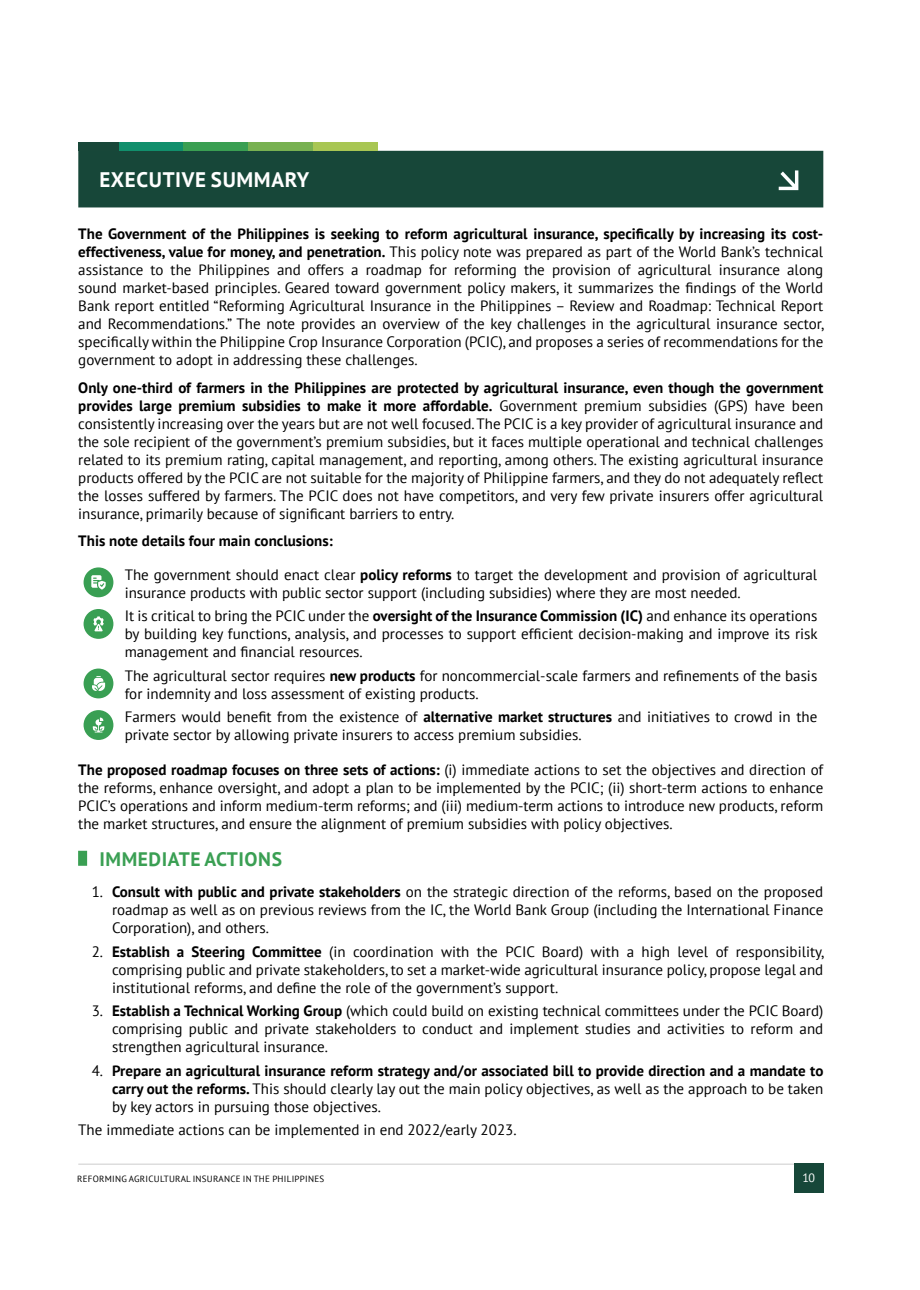
<style>
.page{position:relative;width:920px;height:1290px;background:#fff}
.page>*{position:absolute;margin:0;border:0;box-sizing:border-box;transform-origin:0 0}
.t1{font:700 21px "PT Sans";letter-spacing:.03em;color:#fff}
.t2{font:700 19.5px "PT Sans";letter-spacing:.03em;color:#3a9f53}
.t3{font:15px/18px "PT Sans";color:#000;text-align:justify}
.t4{font:700 15px "PT Sans";color:#000}
.t5{font:12px "PT Sans";color:#fff}
.t6{font:9px "PT Sans";letter-spacing:.03em;color:#000}
.s1{font-weight:700}
</style>
<div class="page">
<hr style="left:78px;top:1164px;width:745px;height:1px;background:#ccc">
<div style="left:794px;top:1164px;width:29px;height:29px;background:#174739"></div>
<div style="left:78px;top:851px;width:9px;height:15px;background:#3a9f53"></div>
<svg style="left:78px;top:142px;width:745px;height:65px;background:#2d5b4b"></svg>
<div style="left:84px;top:567px;width:29px;height:30px;background:#399f53;border-radius:50%"></div>
<svg style="left:91px;top:575px;width:15px;height:14px"></svg>
<div style="left:84px;top:609px;width:29px;height:30px;background:#399f53;border-radius:50%"></div>
<svg style="left:93px;top:616px;width:11px;height:15px"></svg>
<div style="left:84px;top:668px;width:29px;height:30px;background:#399f53;border-radius:50%"></div>
<svg style="left:92px;top:676px;width:13px;height:15px"></svg>
<div style="left:84px;top:710px;width:29px;height:30px;background:#399f53;border-radius:50%"></div>
<svg style="left:93px;top:717px;width:11px;height:15px"></svg>
<h1 class="t1" style="left:99px;top:166px;width:211px">EXECUTIVE SUMMARY</h1>
<p class="t3" style="left:78px;top:224px;width:748px"><span class="s1">The Government of the Philippines is seeking to reform agricultural insurance, specifically by increasing its cost&shy;effectiveness, value for money, and penetration.</span> This policy note was prepared as part of the World Bank’s technical assistance to the Philippines and offers a roadmap for reforming the provision of agricultural insurance along sound market-based principles. Geared toward government policy makers, it summarizes the findings of the World Bank report entitled “Reforming Agricultural Insurance in the Philippines – Review and Roadmap: Technical Report and Recommendations.” The note provides an overview of the key challenges in the agricultural insurance sector, specifically within the Philippine Crop Insurance Corporation (PCIC), and proposes a series of recommendations for the government to adopt in addressing these challenges.</p>
<p class="t3" style="left:78px;top:378px;width:746px"><span class="s1">Only one-third of farmers in the Philippines are protected by agricultural insurance, even though the government provides large premium subsidies to make it more affordable.</span> Government premium subsidies (GPS) have been consistently increasing over the years but are not well focused. The PCIC is a key provider of agricultural insurance and the sole recipient of the government’s premium subsidies, but it faces multiple operational and technical challenges related to its premium rating, capital management, and reporting, among others. The existing agricultural insurance products offered by the PCIC are not suitable for the majority of Philippine farmers, and they do not adequately reflect the losses suffered by farmers. The PCIC does not have competitors, and very few private insurers offer agricultural insurance, primarily because of significant barriers to entry.</p>
<p class="t4" style="left:78px;top:531px;width:256px">This note details four main conclusions:</p>
<p class="t3" style="left:125px;top:565px;width:694px">The government should enact clear <span class="s1">policy reforms</span> to target the development and provision of agricultural insurance products with public sector support (including subsidies) where they are most needed.</p>
<p class="t3" style="left:125px;top:607px;width:695px">It is critical to bring the PCIC under the <span class="s1">oversight of the Insurance Commission (IC)</span> and enhance its operations by building key functions, analysis, and processes to support efficient decision-making and improve its risk management and financial resources.</p>
<p class="t3" style="left:125px;top:666px;width:694px">The agricultural sector requires <span class="s1">new products</span> for noncommercial-scale farmers and refinements of the basis for indemnity and loss assessment of existing products.</p>
<p class="t3" style="left:125px;top:708px;width:694px">Farmers would benefit from the existence of <span class="s1">alternative market structures</span> and initiatives to crowd in the private sector by allowing private insurers to access premium subsidies.</p>
<p class="t3" style="left:78px;top:760px;width:746px"><span class="s1">The proposed roadmap focuses on three sets of actions:</span> (i) immediate actions to set the objectives and direction of the reforms, enhance oversight, and adopt a plan to be implemented by the PCIC; (ii) short-term actions to enhance PCIC’s operations and inform medium-term reforms; and (iii) medium-term actions to introduce new products, reform the market structures, and ensure the alignment of premium subsidies with policy objectives.</p>
<h2 class="t2" style="left:99px;top:846px;width:184px">IMMEDIATE ACTIONS</h2>
<p class="t3" style="left:112px;top:883px;width:713px;text-indent:-20px">1. <span class="s1">Consult with public and private stakeholders</span> on the strategic direction of the reforms, based on the proposed roadmap as well as on previous reviews from the IC, the World Bank Group (including the International Finance Corporation), and others.</p>
<p class="t3" style="left:112px;top:942px;width:714px;text-indent:-20px">2. <span class="s1">Establish a Steering Committee</span> (in coordination with the PCIC Board) with a high level of responsibility, comprising public and private stakeholders, to set a market-wide agricultural insurance policy, propose legal and institutional reforms, and define the role of the government’s support.</p>
<p class="t3" style="left:112px;top:1001px;width:713px;text-indent:-20px">3. <span class="s1">Establish a Technical Working Group</span> (which could build on existing technical committees under the PCIC Board) comprising public and private stakeholders to conduct and implement studies and activities to reform and strengthen agricultural insurance.</p>
<p class="t3" style="left:112px;top:1061px;width:713px;text-indent:-20px">4. <span class="s1">Prepare an agricultural insurance reform strategy and/or associated bill to provide direction and a mandate to carry out the reforms.</span> This should clearly lay out the main policy objectives, as well as the approach to be taken by key actors in pursuing those objectives.</p>
<p class="t3" style="left:78px;top:1120px;width:440px">The immediate actions can be implemented in end 2022/early 2023.</p>
<p class="t6" style="left:77px;top:1173px;width:249px">REFORMING AGRICULTURAL INSURANCE IN THE PHILIPPINES</p>
<p class="t5" style="left:802px;top:1170px;width:14px">10</p>
</div>
